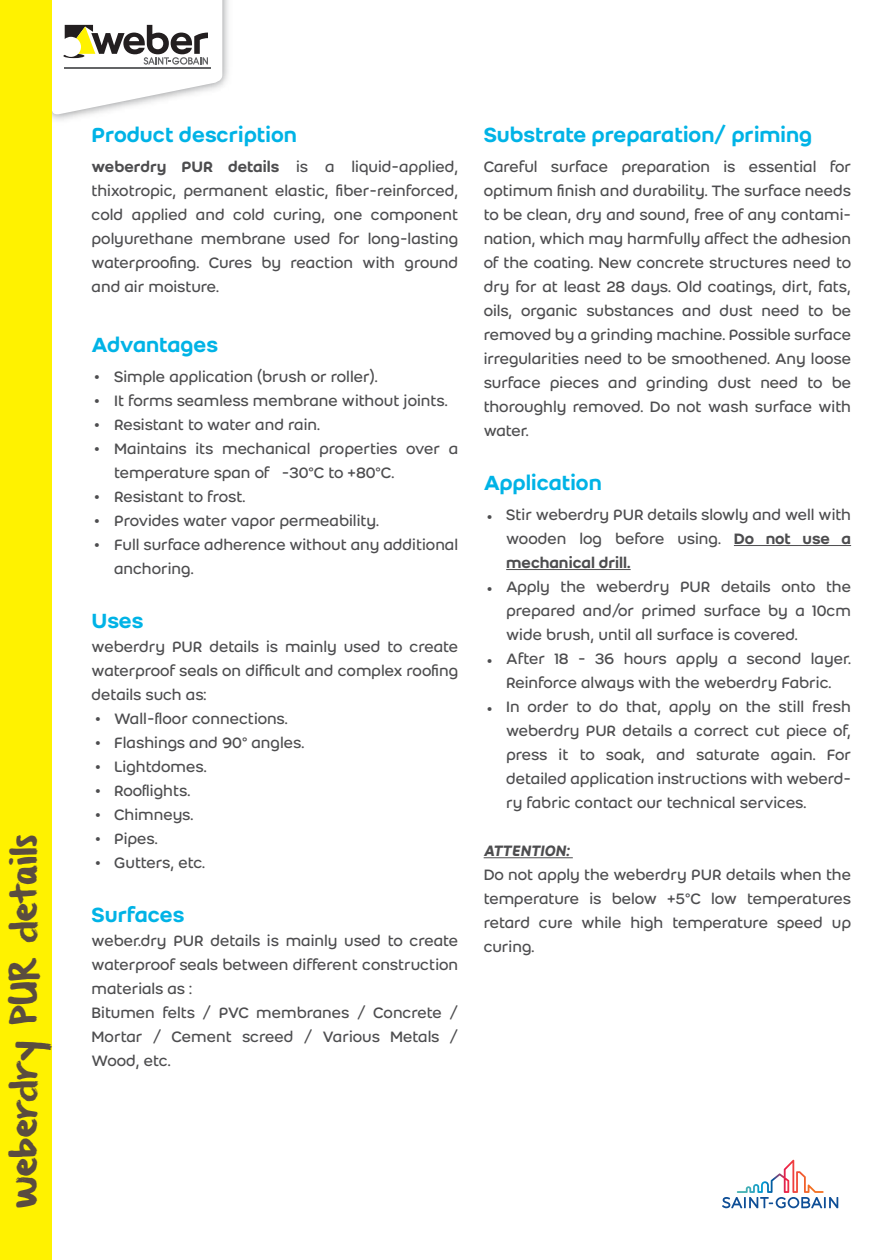
<style>
.page{position:relative;width:890px;height:1260px;background:#fff}
.page>*{position:absolute;margin:0;border:0;box-sizing:border-box;transform-origin:0 0}
.t1{font:30px "Weber Brush";letter-spacing:-.005em;color:#5a4c40}
.t2{font:500 22.5px "Weber";color:#00b3e6}
.t3{font:16.5px/24px "Weber";color:#4d4d4f;text-align:justify}
.t4{font:500 16.5px/24px "Weber";color:#4d4d4f;text-align:justify}
.t5{font:italic 500 16.5px "Weber";letter-spacing:-.02em;color:#4d4d4f}
.s1{font-weight:500}
</style>
<div class="page">
<svg style="left:722px;top:1159px;width:115px;height:48px"></svg>
<img style="left:52px;top:0;width:177px;height:120px">
<svg style="left:52px;top:0;width:170px;height:116px"></svg>
<div style="left:0;top:0;width:52px;height:1259px;background:#fff200"></div>
<hr style="left:733px;top:545px;width:117px;height:1px;background:#4d4d4f">
<hr style="left:506px;top:569px;width:124px;height:1px;background:#4d4d4f">
<hr style="left:483px;top:857px;width:89px;height:1px;background:#4d4d4f">
<h1 class="t1" style="left:9px;top:1207px;width:375px;rotate:-90deg">weberdry PUR details</h1>
<h2 class="t2" style="left:92px;top:118px;width:207px">Product description</h2>
<p class="t3" style="left:92px;top:154px;width:368px"><span class="s1">weberdry PUR details</span> is a liquid-applied, thixotropic, permanent elastic, fiber-reinforced, cold applied and cold curing, one component polyurethane membrane used for long-lasting waterproofing. Cures by reaction with ground and air moisture.</p>
<h2 class="t2" style="left:92px;top:328px;width:128px">Advantages</h2>
<p class="t3" style="left:114px;top:364px;width:345px;text-align:left">Simple application (brush or roller).<br>It forms seamless membrane without joints.<br>Resistant to water and rain.<br>Maintains its mechanical properties over a temperature span of -30°C to +80°C.<br>Resistant to frost.<br>Provides water vapor permeability.<br>Full surface adherence without any additional anchoring.</p>
<h2 class="t2" style="left:92px;top:604px;width:53px">Uses</h2>
<p class="t3" style="left:92px;top:634px;width:368px">weberdry PUR details is mainly used to create</p>
<p class="t3" style="left:92px;top:658px;width:368px">waterproof seals on difficult and complex roofing</p>
<p class="t3" style="left:92px;top:682px;width:116px">details such as:</p>
<p class="t3" style="left:114px;top:706px;width:175px">Wall-floor connections.</p>
<p class="t3" style="left:114px;top:730px;width:191px">Flashings and 90° angles.</p>
<p class="t3" style="left:114px;top:754px;width:94px">Lightdomes.</p>
<p class="t3" style="left:114px;top:778px;width:77px">Rooflights.</p>
<p class="t3" style="left:114px;top:802px;width:81px">Chimneys.</p>
<p class="t3" style="left:114px;top:826px;width:45px">Pipes.</p>
<p class="t3" style="left:114px;top:850px;width:92px">Gutters, etc.</p>
<h2 class="t2" style="left:92px;top:898px;width:94px">Surfaces</h2>
<p class="t3" style="left:92px;top:928px;width:368px;text-align:left">weber.dry PUR details is mainly used to create waterproof seals between different construction materials as :<br>Bitumen felts / PVC membranes / Concrete / Mortar / Cement screed / Various Metals / Wood, etc.</p>
<p class="t4" style="left:94px;top:364px;width:7px">• • • •</p>
<p class="t4" style="left:94px;top:484px;width:7px">• • •</p>
<p class="t4" style="left:95px;top:706px;width:7px">• • • • • • •</p>
<h2 class="t2" style="left:483px;top:118px;width:330px">Substrate preparation/ priming</h2>
<p class="t3" style="left:483px;top:154px;width:369px">Careful surface preparation is essential for optimum finish and durability. The surface needs to be clean, dry and sound, free of any contami&shy;nation, which may harmfully affect the adhesion of the coating. New concrete structures need to dry for at least 28 days. Old coatings, dirt, fats, oils, organic substances and dust need to be removed by a grinding machine. Possible surface irregularities need to be smoothened. Any loose surface pieces and grinding dust need to be thoroughly removed. Do not wash surface with water.</p>
<h2 class="t2" style="left:483px;top:466px;width:120px">Application</h2>
<p class="t3" style="left:506px;top:502px;width:346px">Stir weberdry PUR details slowly and well with wooden log before using. <span class="s1">Do not use a mechanical drill.</span></p>
<p class="t3" style="left:506px;top:574px;width:346px;text-align:left">Apply the weberdry PUR details onto the prepared and/or primed surface by a 10cm wide brush, until all surface is covered.<br>After 18 - 36 hours apply a second layer.<br>Reinforce always with the weberdry Fabric.<br>In order to do that, apply on the still fresh weberdry PUR details a correct cut piece of, press it to soak, and saturate again. For detailed application instructions with weberd&shy;ry fabric contact our technical services.</p>
<p class="t5" style="left:483px;top:838px;width:87px">ATTENTION:</p>
<p class="t3" style="left:483px;top:862px;width:369px">Do not apply the weberdry PUR details when the temperature is below +5°C low temperatures retard cure while high temperature speed up curing.</p>
<p class="t4" style="left:487px;top:504px;width:7px">•</p>
<p class="t4" style="left:487px;top:576px;width:7px">•</p>
<p class="t4" style="left:487px;top:648px;width:7px">•</p>
<p class="t4" style="left:487px;top:696px;width:7px">•</p>
</div>
